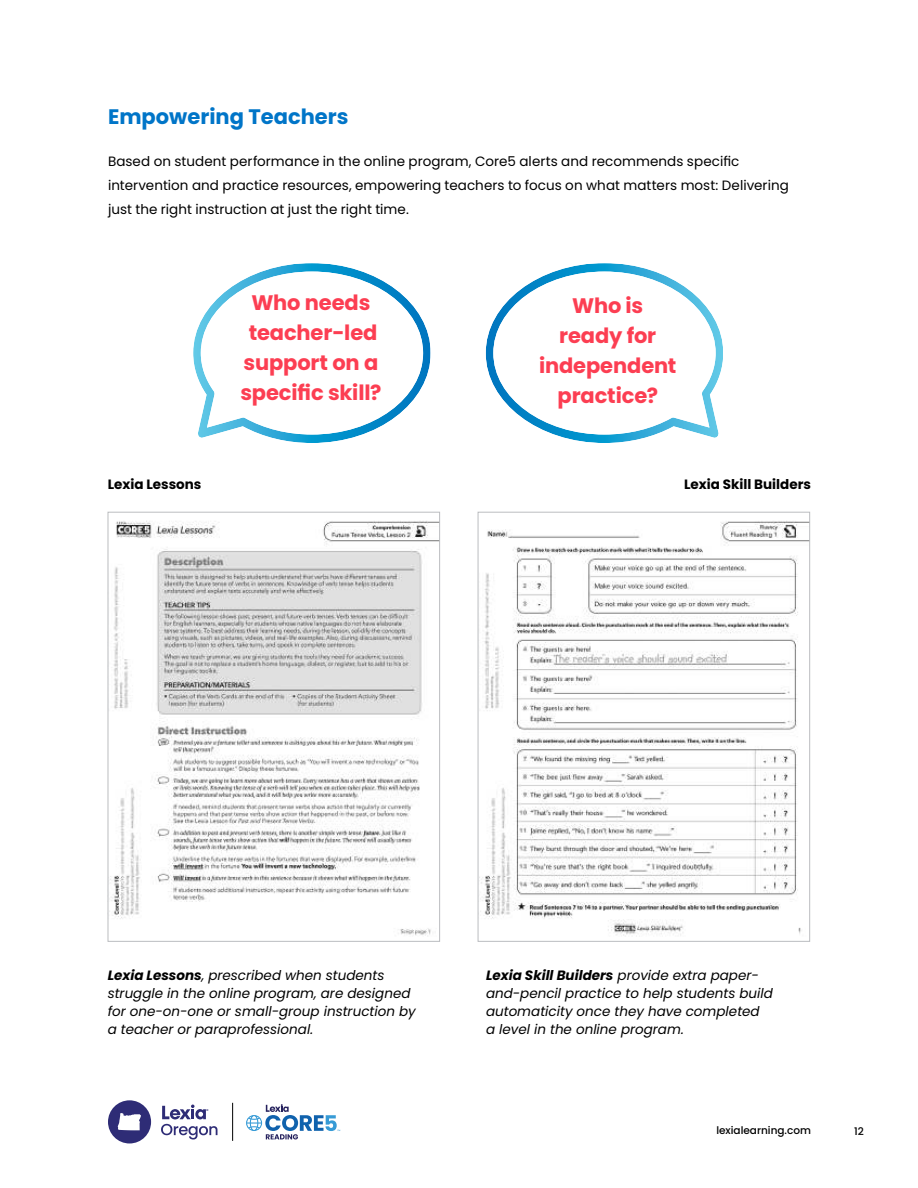
<style>
.page{position:relative;width:918px;height:1188px;background:#fff}
.page>*{position:absolute;margin:0;border:0;box-sizing:border-box;transform-origin:0 0}
.t1{font:700 21px/30px "Poppins";letter-spacing:-.005em;color:#fc3e52;text-align:center}
.t2{font:700 21px "Poppins";color:#0075c8}
.t3{font:italic 13.5px/18px "Poppins";color:#000}
.t4{font:13.5px/24px "Poppins";letter-spacing:.005em;color:#000}
.t5{font:700 13.5px "Poppins";color:#000}
.t6{font:500 10.5px "Poppins";color:#000}
.s1{font-weight:700}
</style>
<div class="page">
<hr style="left:232px;top:1103px;width:1px;height:38px;background:#000">
<svg style="left:246px;top:1104px;width:94px;height:35px"></svg>
<svg style="left:161px;top:1105px;width:56px;height:35px"></svg>
<svg style="left:108px;top:1100px;width:43px;height:43px"></svg>
<img style="left:193px;top:263px;width:237px;height:180px">
<img style="left:486px;top:263px;width:237px;height:180px">
<img style="left:110px;top:521px;width:328px;height:415px">
<div style="left:108px;top:512px;width:332px;height:430px;border:1px solid #bbbdc0"></div>
<img style="left:480px;top:521px;width:328px;height:416px">
<div style="left:478px;top:512px;width:332px;height:430px;border:1px solid #bbbdc0"></div>
<h1 class="t2" style="left:108px;top:104px;width:242px">Empowering Teachers</h1>
<p class="t4" style="left:108px;top:149px;width:682px">Based on student performance in the online program, Core5 alerts and recommends specific intervention and practice resources, empowering teachers to focus on what matters most: Delivering just the right instruction at just the right time.</p>
<h1 class="t1" style="left:240px;top:288px;width:143px">Who needs teacher-led support on a specific skill?</h1>
<h1 class="t1" style="left:539px;top:291px;width:139px">Who is ready for independent practice?</h1>
<p class="t5" style="left:108px;top:476px;width:95px">Lexia Lessons</p>
<p class="t5" style="left:684px;top:476px;width:128px">Lexia Skill Builders</p>
<p class="t3" style="left:108px;top:968px;width:310px"><span class="s1">Lexia Lessons</span>, prescribed when students struggle in the online program, are designed for one-on-one or small-group instruction by a teacher or paraprofessional.</p>
<p class="t3" style="left:486px;top:968px;width:288px"><span class="s1">Lexia Skill Builders</span> provide extra paper&shy;and-pencil practice to help students build automaticity once they have completed<br>a level in the online program.</p>
<p class="t6" style="left:716px;top:1126px;width:96px">lexialearning.com</p>
<p class="t6" style="left:854px;top:1127px;width:11px">12</p>
</div>
